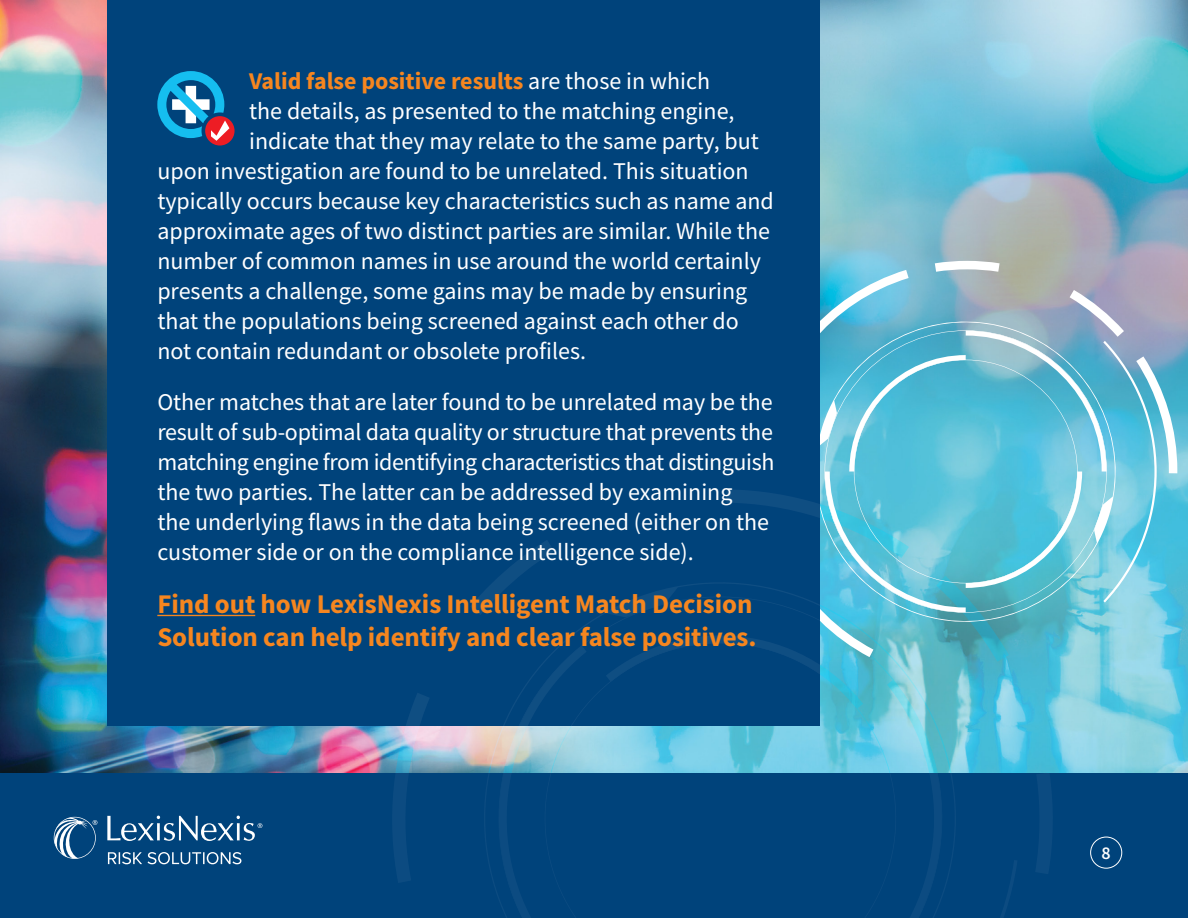
<style>
.page{position:relative;width:1188px;height:918px;background:#fff}
.page>*{position:absolute;margin:0;border:0;box-sizing:border-box;transform-origin:0 0}
.t1{font:700 27px/33px "Source Sans Pro";letter-spacing:-.005em;color:#f6861f}
.t2{font:24px/30px "Source Sans Pro";color:#fff}
.t3{font:700 24px "Source Sans Pro";color:#f6861f}
.t4{font:600 18px "Source Sans Pro";color:#fff}
.s1{font-weight:400;color:#fff}
</style>
<div class="page">
<img style="left:0;top:0;width:1188px;height:773px">
<div style="left:0;top:773px;width:1188px;height:145px;background:#00437b"></div>
<div style="left:107px;top:0;width:712px;height:726px;background:#00437b"></div>
<svg style="left:386px;top:693px;width:44px;height:189px"></svg>
<svg style="left:470px;top:261px;width:707px;height:657px"></svg>
<svg style="left:470px;top:552px;width:349px;height:174px"></svg>
<hr style="left:157px;top:615px;width:98px;height:1px;background:#f6861f">
<svg style="left:157px;top:71px;width:78px;height:75px"></svg>
<svg style="left:54px;top:817px;width:43px;height:42px"></svg>
<svg style="left:108px;top:852px;width:133px;height:12px"></svg>
<svg style="left:107px;top:816px;width:155px;height:25px"></svg>
<div style="left:1090px;top:837px;width:32px;height:31px;border:1px solid #fff;border-radius:50%"></div>
<p class="t3" style="left:249px;top:65px;width:462px">Valid false positive results <span class="s1">are those in which</span></p>
<p class="t2" style="left:249px;top:96px;width:487px">the details, as presented to the matching engine,</p>
<p class="t2" style="left:249px;top:126px;width:511px">indicate that they may relate to the same party, but</p>
<p class="t2" style="left:157px;top:156px;width:593px">upon investigation are found to be unrelated. This situation</p>
<p class="t2" style="left:157px;top:186px;width:618px">typically occurs because key characteristics such as name and</p>
<p class="t2" style="left:157px;top:216px;width:614px">approximate ages of two distinct parties are similar. While the</p>
<p class="t2" style="left:157px;top:246px;width:605px">number of common names in use around the world certainly</p>
<p class="t2" style="left:157px;top:276px;width:591px">presents a challenge, some gains may be made by ensuring</p>
<p class="t2" style="left:157px;top:306px;width:583px">that the populations being screened against each other do</p>
<p class="t2" style="left:157px;top:336px;width:430px">not contain redundant or obsolete profiles.</p>
<p class="t2" style="left:157px;top:386px;width:619px">Other matches that are later found to be unrelated may be the result of sub-optimal data quality or structure that prevents the matching engine from identifying characteristics that distinguish the two parties. The latter can be addressed by examining<br>the underlying flaws in the data being screened (either on the customer side or on the compliance intelligence side).</p>
<p class="t1" style="left:157px;top:587px;width:601px">Find out how LexisNexis Intelligent Match Decision<br>Solution can help identify and clear false positives.</p>
<p class="t4" style="left:1101px;top:841px;width:11px">8</p>
</div>
